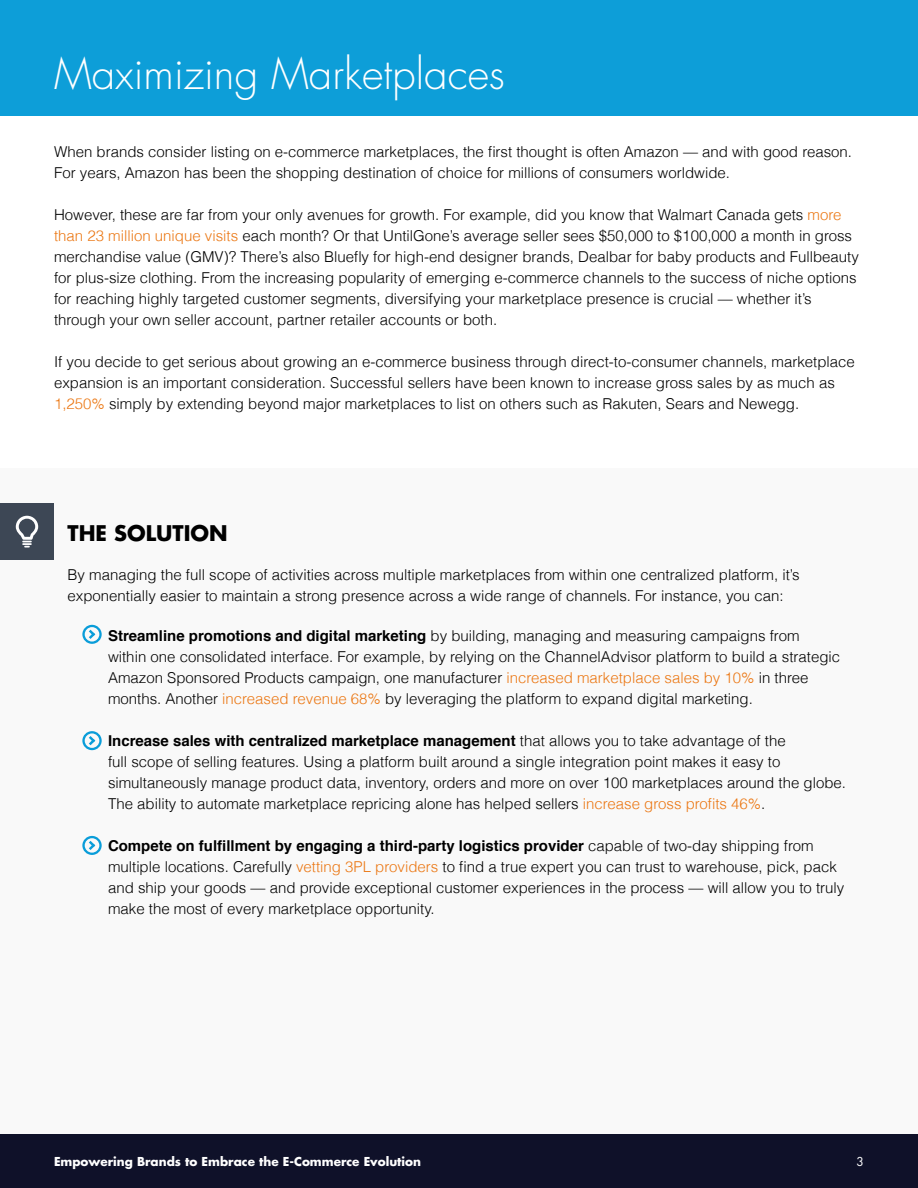
<style>
.page{position:relative;width:918px;height:1188px;background:#fff}
.page>*{position:absolute;margin:0;border:0;box-sizing:border-box;transform-origin:0 0}
.t1{font:300 42px "Futura Std";color:#fff}
.t2{font:700 21px "Futura Std";color:#000}
.t3{font:300 15px/21px "Helvetica";color:#000}
.t4{font:700 12px "Futura Std";color:#fff}
.t5{font:12px "Futura Std";color:#fff}
.s1{color:#eb7713}
.s2{font-weight:700}
</style>
<div class="page">
<div style="left:0;top:1134px;width:918px;height:54px;background:#0f1129"></div>
<div style="left:0;top:0;width:918px;height:116px;background:#0d9ed8"></div>
<div style="left:0;top:468px;width:918px;height:666px;background:#f9f9f9"></div>
<svg style="left:82px;top:625px;width:20px;height:19px"></svg>
<svg style="left:82px;top:731px;width:20px;height:19px"></svg>
<svg style="left:82px;top:836px;width:20px;height:19px"></svg>
<div style="left:0;top:503px;width:54px;height:57px;background:#3d4755"></div>
<svg style="left:16px;top:516px;width:22px;height:32px"></svg>
<p class="t1" style="left:54px;top:48px;width:452px">Maximizing Marketplaces</p>
<p class="t3" style="left:54px;top:140px;width:800px">When brands consider listing on e-commerce marketplaces, the first thought is often Amazon — and with good reason.<br>For years, Amazon has been the shopping destination of choice for millions of consumers worldwide.</p>
<p class="t3" style="left:54px;top:203px;width:806px">However, these are far from your only avenues for growth. For example, did you know that Walmart Canada gets <span class="s1">more than 23 million unique visits</span> each month? Or that UntilGone’s average seller sees $50,000 to $100,000 a month in gross merchandise value (GMV)? There’s also Bluefly for high-end designer brands, Dealbar for baby products and Fullbeauty for plus-size clothing. From the increasing popularity of emerging e-commerce channels to the success of niche options for reaching highly targeted customer segments, diversifying your marketplace presence is crucial — whether it’s through your own seller account, partner retailer accounts or both.</p>
<p class="t3" style="left:54px;top:350px;width:802px">If you decide to get serious about growing an e-commerce business through direct-to-consumer channels, marketplace expansion is an important consideration. Successful sellers have been known to increase gross sales by as much as<br><span class="s1">1,250%</span> simply by extending beyond major marketplaces to list on others such as Rakuten, Sears and Newegg.</p>
<p class="t2" style="left:68px;top:519px;width:162px">THE SOLUTION</p>
<p class="t3" style="left:68px;top:563px;width:734px">By managing the full scope of activities across multiple marketplaces from within one centralized platform, it’s exponentially easier to maintain a strong presence across a wide range of channels. For instance, you can:</p>
<p class="t3" style="left:108px;top:624px;width:734px"><span class="s2">Streamline promotions and digital marketing</span> by building, managing and measuring campaigns from within one consolidated interface. For example, by relying on the ChannelAdvisor platform to build a strategic Amazon Sponsored Products campaign, one manufacturer <span class="s1">increased marketplace sales by 10%</span> in three months. Another <span class="s1">increased revenue 68%</span> by leveraging the platform to expand digital marketing.</p>
<p class="t3" style="left:108px;top:729px;width:740px"><span class="s2">Increase sales with centralized marketplace management</span> that allows you to take advantage of the<br>full scope of selling features. Using a platform built around a single integration point makes it easy to simultaneously manage product data, inventory, orders and more on over 100 marketplaces around the globe.<br>The ability to automate marketplace repricing alone has helped sellers <span class="s1">increase gross profits 46%</span>.</p>
<p class="t3" style="left:108px;top:834px;width:738px"><span class="s2">Compete on fulfillment by engaging a third-party logistics provider</span> capable of two-day shipping from multiple locations. Carefully <span class="s1">vetting 3PL providers</span> to find a true expert you can trust to warehouse, pick, pack and ship your goods — and provide exceptional customer experiences in the process — will allow you to truly make the most of every marketplace opportunity.</p>
<p class="t4" style="left:54px;top:1153px;width:369px">Empowering Brands to Embrace the E-Commerce Evolution</p>
<p class="t5" style="left:857px;top:1154px;width:9px">3</p>
</div>
